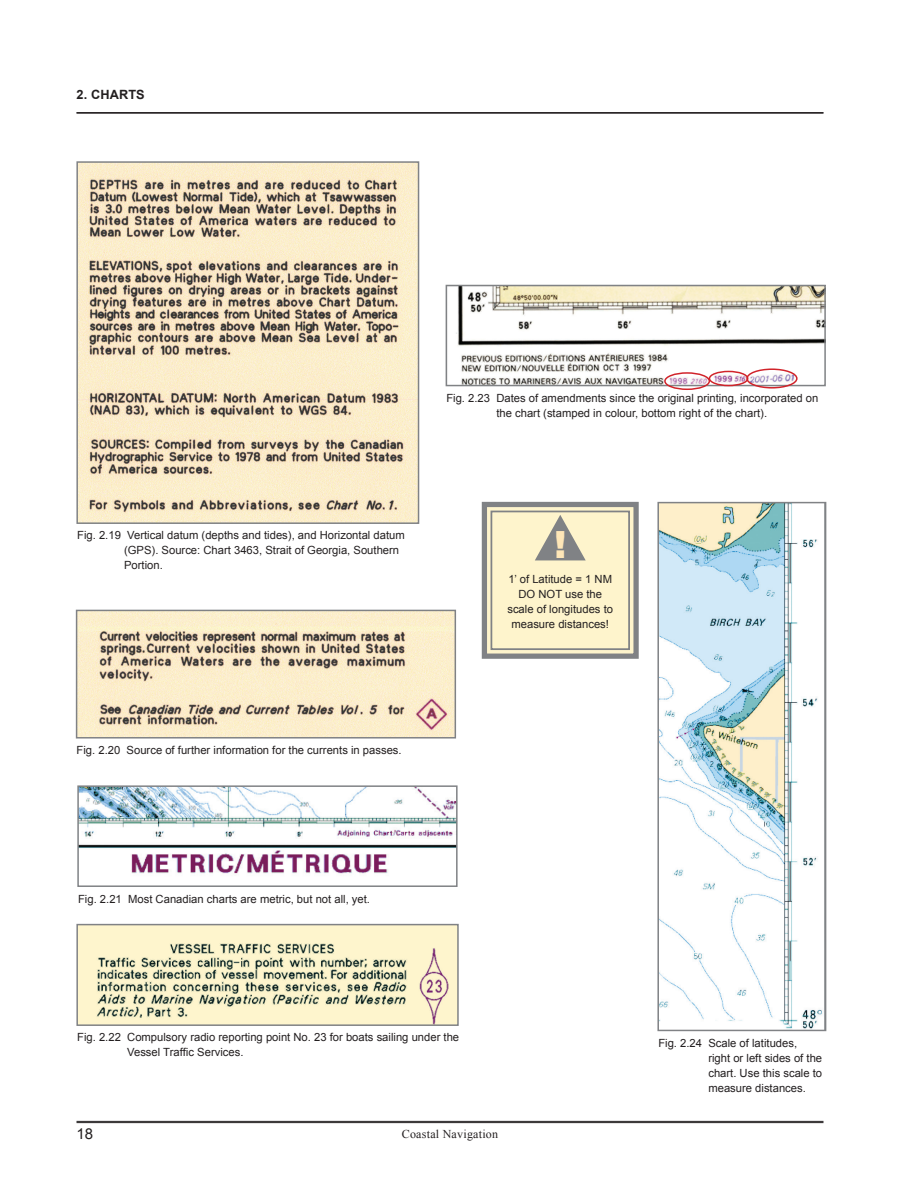
<style>
.page{position:relative;width:918px;height:1188px;background:#fff}
.page>*{position:absolute;margin:0;border:0;box-sizing:border-box;transform-origin:0 0}
.t1{font:900 37.5px "Arial";color:#fee6b7}
.t2{font:15px "Arial";color:#231f20}
.t3{font:700 12.75px "Arial";letter-spacing:.01em;color:#231f20}
.t4{font:12px "Times New Roman";letter-spacing:.02em;color:#231f20}
.t5{font:11.25px/15px "Arial";color:#231f20}
</style>
<div class="page">
<hr style="left:76px;top:1121px;width:748px;height:1px;background:#231f20">
<hr style="left:76px;top:1122px;width:748px;height:1px;background:#231f20">
<hr style="left:76px;top:112px;width:748px;height:1px;background:#231f20">
<hr style="left:76px;top:113px;width:748px;height:1px;background:#231f20">
<img style="left:79px;top:164px;width:337px;height:357px">
<div style="left:76px;top:161px;width:343px;height:363px;border:2px solid #808285"></div>
<img style="left:79px;top:613px;width:374px;height:123px">
<div style="left:76px;top:610px;width:380px;height:129px;border:2px solid #808285"></div>
<img style="left:80px;top:788px;width:375px;height:86px">
<div style="left:77px;top:785px;width:381px;height:102px;border:2px solid #808285"></div>
<img style="left:79px;top:927px;width:377px;height:96px">
<div style="left:76px;top:924px;width:383px;height:102px;border:2px solid #808285"></div>
<img style="left:456px;top:288px;width:367px;height:95px">
<div style="left:446px;top:285px;width:380px;height:101px;border:2px solid #808285"></div>
<img style="left:660px;top:505px;width:163px;height:523px">
<div style="left:657px;top:502px;width:169px;height:529px;border:2px solid #808285"></div>
<svg style="left:481px;top:501px;width:158px;height:158px;background:#e3dcbd"></svg>
<div style="left:664px;top:372px;width:46px;height:18px;border:2px solid #d1232a;border-radius:50%"></div>
<div style="left:746px;top:368px;width:52px;height:21px;border:2px solid #d1232a;border-radius:50%"></div>
<div style="left:709px;top:371px;width:39px;height:15px;border:2px solid #d1232a;border-radius:50%"></div>
<p class="t3" style="left:76px;top:88px;width:70px">2. CHARTS</p>
<p class="t5" style="left:446px;top:390px;width:374px;text-align:center">Fig. 2.23 Dates of amendments since the original printing, incorporated on the chart (stamped in colour, bottom right of the chart).</p>
<p class="t5" style="left:124px;top:527px;width:282px;text-indent:-47px">Fig. 2.19 Vertical datum (depths and tides), and Horizontal datum (GPS). Source: Chart 3463, Strait of Georgia, Southern<br>Portion.</p>
<h1 class="t1" style="left:554px;top:518px;width:14px">!</h1>
<p class="t5" style="left:507px;top:571px;width:107px;text-align:center">1’ of Latitude = 1 NM<br>DO NOT use the scale of longitudes to measure distances!</p>
<p class="t5" style="left:77px;top:742px;width:327px">Fig. 2.20 Source of further information for the currents in passes.</p>
<p class="t5" style="left:78px;top:891px;width:294px">Fig. 2.21 Most Canadian charts are metric, but not all, yet.</p>
<p class="t5" style="left:127px;top:1030px;width:334px;text-indent:-50px">Fig. 2.22 Compulsory radio reporting point No. 23 for boats sailing under the<br>Vessel Traffic Services.</p>
<h2 class="t2" style="left:76px;top:1125px;width:18px">18</h2>
<p class="t4" style="left:402px;top:1125px;width:98px">Coastal Navigation</p>
<p class="t5" style="left:708px;top:1035px;width:115px;text-indent:-50px">Fig. 2.24 Scale of latitudes,<br>right or left sides of the chart. Use this scale to measure distances.</p>
</div>
